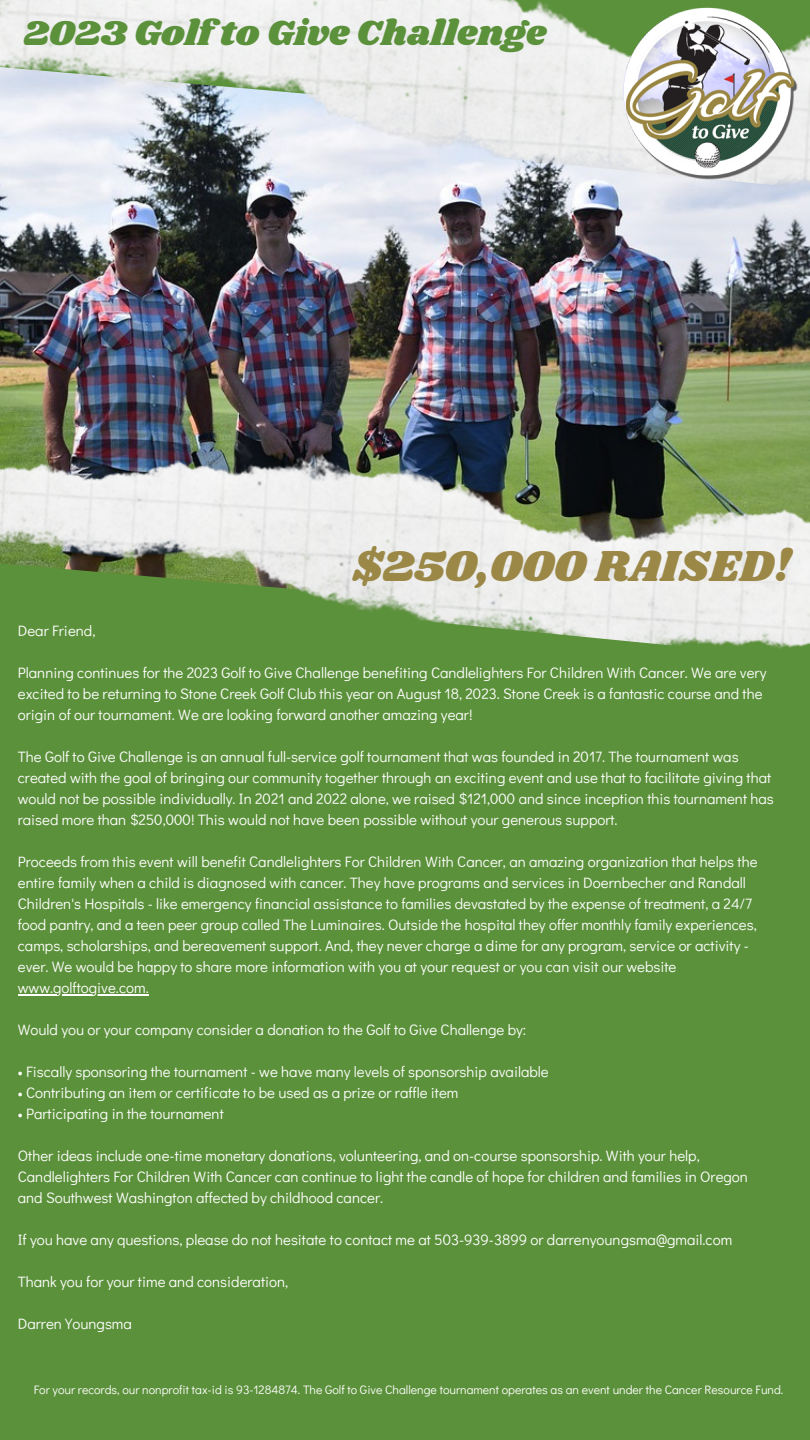
<style>
.page{position:relative;width:810px;height:1440px;background:#5c913b}
.page>*{position:absolute;margin:0;border:0;box-sizing:border-box;transform-origin:0 0}
.t1{font:45px "Shrikhand";color:#9b8847}
.t2{font:36.1px "Shrikhand";color:#5c913b}
.t3{font:15px/21px "Didact Gothic";color:#fff}
.t4{font:12.2px "Didact Gothic";color:#fff}
</style>
<div class="page">
<img style="left:0;top:203px;width:810px;height:216px">
<img style="left:0;top:419px;width:810px;height:230px">
<img style="left:0;top:0;width:810px;height:203px">
<hr style="left:18px;top:994px;width:131px;height:2px;background:#fff">
<img style="left:610px;top:0;width:200px;height:182px">
<h2 class="t2" style="left:23px;top:8px;width:524px">2023 Golf to Give Challenge</h2>
<h1 class="t1" style="left:353px;top:535px;width:439px">$250,000 RAISED!</h1>
<p class="t3" style="left:18px;top:620px;width:79px">Dear Friend,</p>
<p class="t3" style="left:18px;top:662px;width:750px">Planning continues for the 2023 Golf to Give Challenge benefiting Candlelighters For Children With Cancer. We are very excited to be returning to Stone Creek Golf Club this year on August 18, 2023. Stone Creek is a fantastic course and the origin of our tournament. We are looking forward another amazing year!</p>
<p class="t3" style="left:18px;top:746px;width:758px">The Golf to Give Challenge is an annual full-service golf tournament that was founded in 2017. The tournament was created with the goal of bringing our community together through an exciting event and use that to facilitate giving that would not be possible individually. In 2021 and 2022 alone, we raised $121,000 and since inception this tournament has raised more than $250,000! This would not have been possible without your generous support.</p>
<p class="t3" style="left:18px;top:851px;width:741px">Proceeds from this event will benefit Candlelighters For Children With Cancer, an amazing organization that helps the entire family when a child is diagnosed with cancer. They have programs and services in Doernbecher and Randall Children's Hospitals - like emergency financial assistance to families devastated by the expense of treatment, a 24/7 food pantry, and a teen peer group called The Luminaires. Outside the hospital they offer monthly family experiences, camps, scholarships, and bereavement support. And, they never charge a dime for any program, service or activity - ever. We would be happy to share more information with you at your request or you can visit our website www.golftogive.com.</p>
<p class="t3" style="left:18px;top:1019px;width:510px">Would you or your company consider a donation to the Golf to Give Challenge by:</p>
<p class="t3" style="left:18px;top:1061px;width:533px">• Fiscally sponsoring the tournament - we have many levels of sponsorship available</p>
<p class="t3" style="left:18px;top:1082px;width:442px">• Contributing an item or certificate to be used as a prize or raffle item</p>
<p class="t3" style="left:18px;top:1103px;width:207px">• Participating in the tournament</p>
<p class="t3" style="left:18px;top:1145px;width:732px">Other ideas include one-time monetary donations, volunteering, and on-course sponsorship. With your help,<br>Candlelighters For Children With Cancer can continue to light the candle of hope for children and families in Oregon and Southwest Washington affected by childhood cancer.</p>
<p class="t3" style="left:18px;top:1229px;width:716px">If you have any questions, please do not hesitate to contact me at 503-939-3899 or darrenyoungsma@gmail.com</p>
<p class="t3" style="left:18px;top:1271px;width:272px">Thank you for your time and consideration,</p>
<p class="t3" style="left:18px;top:1313px;width:116px">Darren Youngsma</p>
<p class="t4" style="left:34px;top:1381px;width:751px">For your records, our nonprofit tax-id is 93-1284874. The Golf to Give Challenge tournament operates as an event under the Cancer Resource Fund.</p>
</div>
